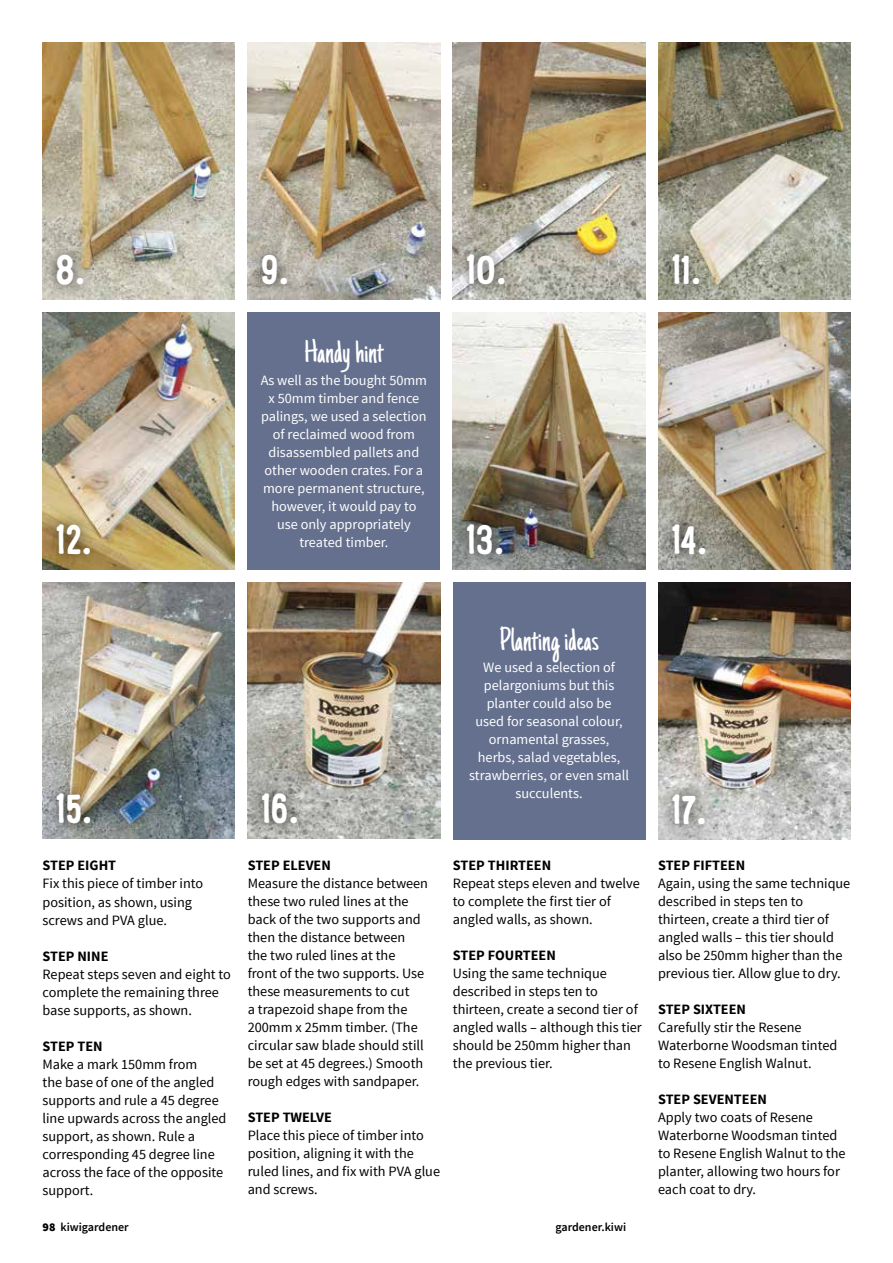
<style>
.page{position:relative;width:893px;height:1263px;background:#fff}
.page>*{position:absolute;margin:0;border:0;box-sizing:border-box;transform-origin:0 0}
.t1{font:45px "Rainier North 700";color:#fff}
.t2{font:33px "Just Another Hand";color:#fff}
.t3{font:14.25px/18px "Source Sans Pro";color:#000}
.t4{font:14.25px/18px "Source Sans Pro";color:#fff;text-align:center}
.t5{font:700 14.25px "Source Sans Pro";color:#000}
.t6{font:600 12px "Source Sans Pro";color:#000}
.s1{font-weight:900}
</style>
<div class="page">
<div style="left:453px;top:582px;width:192px;height:257px;background:#64708d"></div>
<img style="left:43px;top:43px;width:192px;height:257px">
<img style="left:248px;top:43px;width:192px;height:257px">
<img style="left:453px;top:43px;width:192px;height:257px">
<img style="left:658px;top:43px;width:192px;height:257px">
<img style="left:43px;top:312px;width:192px;height:257px">
<img style="left:453px;top:313px;width:192px;height:256px">
<img style="left:658px;top:313px;width:192px;height:256px">
<img style="left:43px;top:582px;width:192px;height:256px">
<img style="left:248px;top:582px;width:192px;height:256px">
<div style="left:248px;top:312px;width:192px;height:257px;background:#64708d"></div>
<img style="left:658px;top:582px;width:193px;height:257px">
<div style="left:43px;top:242px;width:54px;height:56px;background:#000;opacity:.75"></div>
<div style="left:248px;top:242px;width:52px;height:56px;background:#000;opacity:.75"></div>
<div style="left:454px;top:242px;width:64px;height:56px;background:#000;opacity:.75"></div>
<div style="left:659px;top:242px;width:54px;height:56px;background:#000;opacity:.75"></div>
<div style="left:44px;top:511px;width:59px;height:57px;background:#000;opacity:.75"></div>
<div style="left:454px;top:511px;width:62px;height:57px;background:#000;opacity:.75"></div>
<div style="left:659px;top:511px;width:60px;height:57px;background:#000;opacity:.75"></div>
<div style="left:44px;top:781px;width:60px;height:56px;background:#000;opacity:.75"></div>
<div style="left:249px;top:780px;width:62px;height:57px;background:#000;opacity:.75"></div>
<div style="left:659px;top:781px;width:59px;height:57px;background:#000;opacity:.75"></div>
<h1 class="t1" style="left:55px;top:244px;width:31px">8.</h1>
<h1 class="t1" style="left:260px;top:244px;width:30px">9.</h1>
<h1 class="t1" style="left:466px;top:244px;width:42px">10.</h1>
<h1 class="t1" style="left:671px;top:244px;width:32px">11.</h1>
<h2 class="t2" style="left:304px;top:333px;width:81px">Handy hint</h2>
<p class="t4" style="left:261px;top:371px;width:168px">As well as the bought 50mm x 50mm timber and fence palings, we used a selection of reclaimed wood from disassembled pallets and other wooden crates. For a more permanent structure, however, it would pay to use only appropriately treated timber.</p>
<h1 class="t1" style="left:55px;top:513px;width:38px">12.</h1>
<h1 class="t1" style="left:466px;top:513px;width:40px">13.</h1>
<h1 class="t1" style="left:671px;top:513px;width:38px">14.</h1>
<h2 class="t2" style="left:499px;top:620px;width:101px">Planting ideas</h2>
<p class="t4" style="left:469px;top:659px;width:162px">We used a selection of pelargoniums but this planter could also be<br>used for seasonal colour, ornamental grasses, herbs, salad vegetables, strawberries, or even small succulents.</p>
<h1 class="t1" style="left:55px;top:783px;width:39px">15.</h1>
<h1 class="t1" style="left:260px;top:783px;width:40px">16.</h1>
<h1 class="t1" style="left:671px;top:783px;width:37px">17.</h1>
<p class="t5" style="left:43px;top:857px;width:75px">STEP EIGHT</p>
<p class="t3" style="left:43px;top:875px;width:162px">Fix this piece of timber into position, as shown, using screws and PVA glue.</p>
<p class="t5" style="left:43px;top:946px;width:68px">STEP NINE</p>
<p class="t3" style="left:43px;top:965px;width:190px">Repeat steps seven and eight to complete the remaining three base supports, as shown.</p>
<p class="t5" style="left:43px;top:1036px;width:62px">STEP TEN</p>
<p class="t3" style="left:43px;top:1055px;width:185px">Make a mark 150mm from<br>the base of one of the angled supports and rule a 45 degree line upwards across the angled support, as shown. Rule a corresponding 45 degree line across the face of the opposite support.</p>
<p class="t5" style="left:248px;top:856px;width:85px">STEP ELEVEN</p>
<p class="t3" style="left:248px;top:875px;width:182px">Measure the distance between these two ruled lines at the back of the two supports and then the distance between the two ruled lines at the front of the two supports. Use these measurements to cut<br>a trapezoid shape from the<br>200mm x 25mm timber. (The circular saw blade should still be set at 45 degrees.) Smooth rough edges with sandpaper.</p>
<p class="t5" style="left:248px;top:1108px;width:86px">STEP TWELVE</p>
<p class="t3" style="left:248px;top:1127px;width:194px">Place this piece of timber into position, aligning it with the ruled lines, and fix with PVA glue and screws.</p>
<p class="t5" style="left:453px;top:856px;width:100px">STEP THIRTEEN</p>
<p class="t3" style="left:453px;top:875px;width:188px">Repeat steps eleven and twelve to complete the first tier of angled walls, as shown.</p>
<p class="t5" style="left:453px;top:946px;width:105px">STEP FOURTEEN</p>
<p class="t3" style="left:453px;top:965px;width:191px">Using the same technique described in steps ten to thirteen, create a second tier of angled walls – although this tier should be 250mm higher than the previous tier.</p>
<p class="t6" style="left:43px;top:1219px;width:88px"><span class="s1">98</span> kiwigardener</p>
<p class="t6" style="left:555px;top:1219px;width:72px">gardener.kiwi</p>
<p class="t5" style="left:658px;top:856px;width:89px">STEP FIFTEEN</p>
<p class="t3" style="left:658px;top:875px;width:194px">Again, using the same technique described in steps ten to thirteen, create a third tier of angled walls – this tier should also be 250mm higher than the previous tier. Allow glue to dry.</p>
<p class="t5" style="left:658px;top:1000px;width:89px">STEP SIXTEEN</p>
<p class="t3" style="left:658px;top:1019px;width:181px">Carefully stir the Resene<br>Waterborne Woodsman tinted to Resene English Walnut.</p>
<p class="t5" style="left:658px;top:1090px;width:110px">STEP SEVENTEEN</p>
<p class="t3" style="left:658px;top:1109px;width:189px">Apply two coats of Resene<br>Waterborne Woodsman tinted to Resene English Walnut to the planter, allowing two hours for each coat to dry.</p>
</div>
